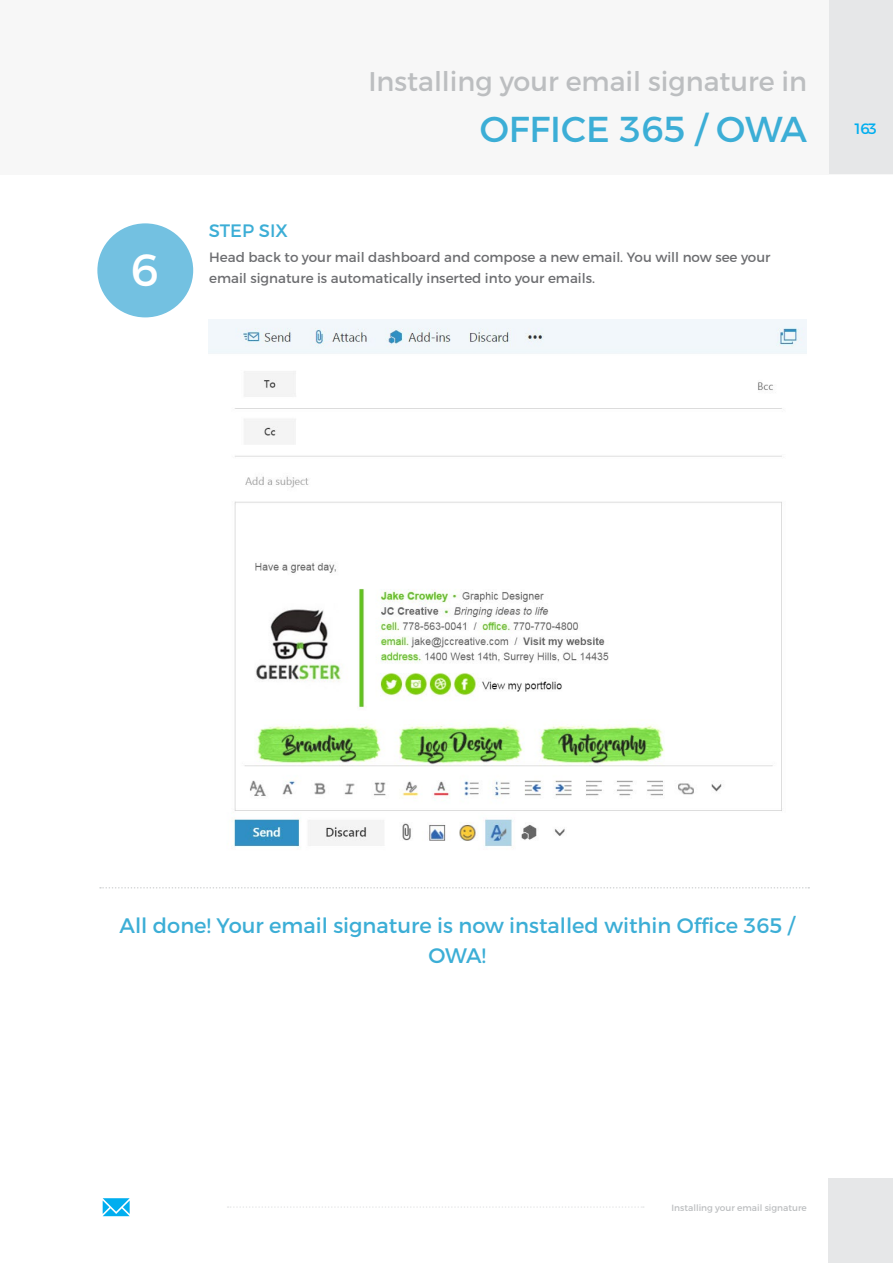
<style>
.page{position:relative;width:893px;height:1263px;background:#fff}
.page>*{position:absolute;margin:0;border:0;box-sizing:border-box;transform-origin:0 0}
.t1{font:45px "Montserrat";color:#fff}
.t2{font:36px "Montserrat";color:#3caed6}
.t3{font:27px "Montserrat";color:#bcbec0}
.t4{font:21px/30px "Montserrat";color:#3caed6;text-align:center}
.t5{font:18px "Montserrat";color:#3caed6}
.t6{font:15px "Montserrat";color:#00aeef}
.t7{font:13.5px/21px "Montserrat";color:#6d6e71}
.t8{font:9px "Montserrat";color:#bcbec0}
</style>
<div class="page">
<div style="left:0;top:0;width:893px;height:174px;background:#f7f7f7"></div>
<div style="left:829px;top:0;width:64px;height:174px;background:#e6e7e8"></div>
<svg style="left:228px;top:1206px;width:416px;height:2px"></svg>
<div style="left:828px;top:1178px;width:65px;height:85px;background:#e6e7e8"></div>
<svg style="left:103px;top:1198px;width:27px;height:18px"></svg>
<div style="left:97px;top:223px;width:96px;height:94px;background:#73c1e1;border-radius:50%"></div>
<img style="left:208px;top:319px;width:598px;height:528px">
<svg style="left:100px;top:887px;width:709px;height:1px"></svg>
<h3 class="t3" style="left:368px;top:65px;width:440px">Installing your email signature in</h3>
<h3 class="t5" style="left:209px;top:220px;width:81px">STEP SIX</h3>
<h2 class="t2" style="left:480px;top:107px;width:329px">OFFICE 365 / OWA</h2>
<h1 class="t1" style="left:131px;top:242px;width:29px">6</h1>
<p class="t7" style="left:209px;top:247px;width:563px">Head back to your mail dashboard and compose a new email. You will now see your email signature is automatically inserted into your emails.</p>
<p class="t6" style="left:853px;top:119px;width:25px">163</p>
<h3 class="t4" style="left:120px;top:911px;width:677px">All done! Your email signature is now installed within Office 365 /<br>OWA!</h3>
<p class="t8" style="left:671px;top:1202px;width:137px">Installing your email signature</p>
</div>
